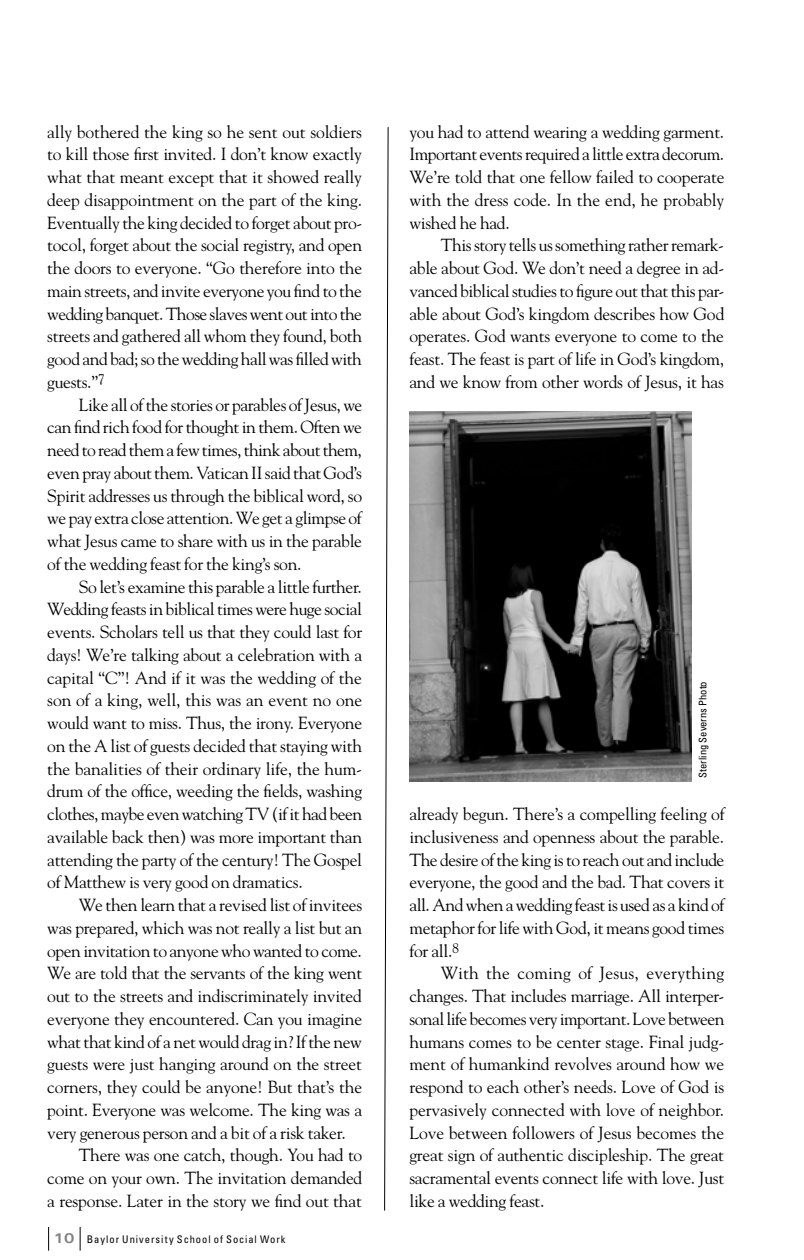
<style>
.page{position:relative;width:804px;height:1260px;background:#fff}
.page>*{position:absolute;margin:0;border:0;box-sizing:border-box;transform-origin:0 0}
.t1{font:17.5px/22.8px "Goudy";letter-spacing:-.015em;color:#000;text-align:justify}
.t2{font:condensed 10.5px "Univers";letter-spacing:.085em;color:#000}
.t3{font:condensed 10.5px "Univers";color:#000}
.s1{font-weight:700;font-stretch:expanded;font-size:14px;color:#808285}
</style>
<div class="page">
<svg style="left:48px;top:1227px;width:1px;height:24px"></svg>
<svg style="left:80px;top:1227px;width:1px;height:24px"></svg>
<img style="left:409px;top:412px;width:282px;height:369px">
<svg style="left:384px;top:127px;width:4px;height:1084px"></svg>
<p class="t1" style="left:47px;top:120px;width:316px">ally bothered the king so he sent out soldiers to kill those first invited. I don’t know exactly what that meant except that it showed really deep disappointment on the part of the king.<br>Eventually the king decided to forget about pro&shy;tocol, forget about the social registry, and open the doors to everyone. “Go therefore into the main streets, and invite everyone you find to the wedding banquet. Those slaves went out into the streets and gathered all whom they found, both good and bad; so the wedding hall was filled with guests.”<sup>7</sup></p>
<p class="t1" style="left:47px;top:393px;width:316px;text-indent:32px">Like all of the stories or parables of Jesus, we can find rich food for thought in them. Often we need to read them a few times, think about them, even pray about them. Vatican II said that God’s Spirit addresses us through the biblical word, so we pay extra close attention. We get a glimpse of what Jesus came to share with us in the parable of the wedding feast for the king’s son.</p>
<p class="t1" style="left:47px;top:575px;width:316px;text-indent:32px">So let’s examine this parable a little further.<br>Wedding feasts in biblical times were huge social events. Scholars tell us that they could last for days! We’re talking about a celebration with a capital “C”! And if it was the wedding of the son of a king, well, this was an event no one would want to miss. Thus, the irony. Everyone on the A list of guests decided that staying with the banalities of their ordinary life, the hum&shy;drum of the office, weeding the fields, washing clothes, maybe even watching TV (if it had been available back then) was more important than attending the party of the century! The Gospel of Matthew is very good on dramatics.</p>
<p class="t1" style="left:79px;top:893px;width:285px">We then learn that a revised list of invitees</p>
<p class="t1" style="left:47px;top:916px;width:316px">was prepared, which was not really a list but an</p>
<p class="t1" style="left:47px;top:939px;width:316px">open invitation to anyone who wanted to come.</p>
<p class="t1" style="left:47px;top:961px;width:316px">We are told that the servants of the king went</p>
<p class="t1" style="left:47px;top:984px;width:316px">out to the streets and indiscriminately invited</p>
<p class="t1" style="left:47px;top:1007px;width:316px">everyone they encountered. Can you imagine</p>
<p class="t1" style="left:47px;top:1030px;width:316px">what that kind of a net would drag in? If the new</p>
<p class="t1" style="left:47px;top:1052px;width:316px">guests were just hanging around on the street</p>
<p class="t1" style="left:47px;top:1075px;width:316px">corners, they could be anyone! But that’s the</p>
<p class="t1" style="left:47px;top:1098px;width:316px">point. Everyone was welcome. The king was a</p>
<p class="t1" style="left:47px;top:1121px;width:300px">very generous person and a bit of a risk taker.</p>
<p class="t1" style="left:79px;top:1143px;width:285px">There was one catch, though. You had to</p>
<p class="t1" style="left:47px;top:1166px;width:316px">come on your own. The invitation demanded</p>
<p class="t1" style="left:47px;top:1189px;width:316px">a response. Later in the story we find out that</p>
<p class="t2" style="left:54px;top:1233px;width:233px"><span class="s1">10</span> Baylor University School of Social Work</p>
<p class="t1" style="left:409px;top:120px;width:316px">you had to attend wearing a wedding garment.<br>Important events required a little extra decorum.<br>We’re told that one fellow failed to cooperate with the dress code. In the end, he probably wished he had.</p>
<p class="t1" style="left:409px;top:233px;width:316px;text-indent:31px">This story tells us something rather remark&shy;able about God. We don’t need a degree in ad&shy;vanced biblical studies to figure out that this par&shy;able about God’s kingdom describes how God operates. God wants everyone to come to the feast. The feast is part of life in God’s kingdom, and we know from other words of Jesus, it has</p>
<p class="t3" style="left:695px;top:778px;width:98px;rotate:-90deg">Sterling Severns Photo</p>
<p class="t1" style="left:409px;top:802px;width:316px">already begun. There’s a compelling feeling of inclusiveness and openness about the parable.<br>The desire of the king is to reach out and include everyone, the good and the bad. That covers it all. And when a wedding feast is used as a kind of metaphor for life with God, it means good times for all.<sup>8</sup></p>
<p class="t1" style="left:409px;top:961px;width:316px;text-indent:32px">With the coming of Jesus, everything changes. That includes marriage. All interper&shy;sonal life becomes very important. Love between humans comes to be center stage. Final judg&shy;ment of humankind revolves around how we respond to each other’s needs. Love of God is pervasively connected with love of neighbor.<br>Love between followers of Jesus becomes the great sign of authentic discipleship. The great sacramental events connect life with love. Just like a wedding feast.</p>
</div>
